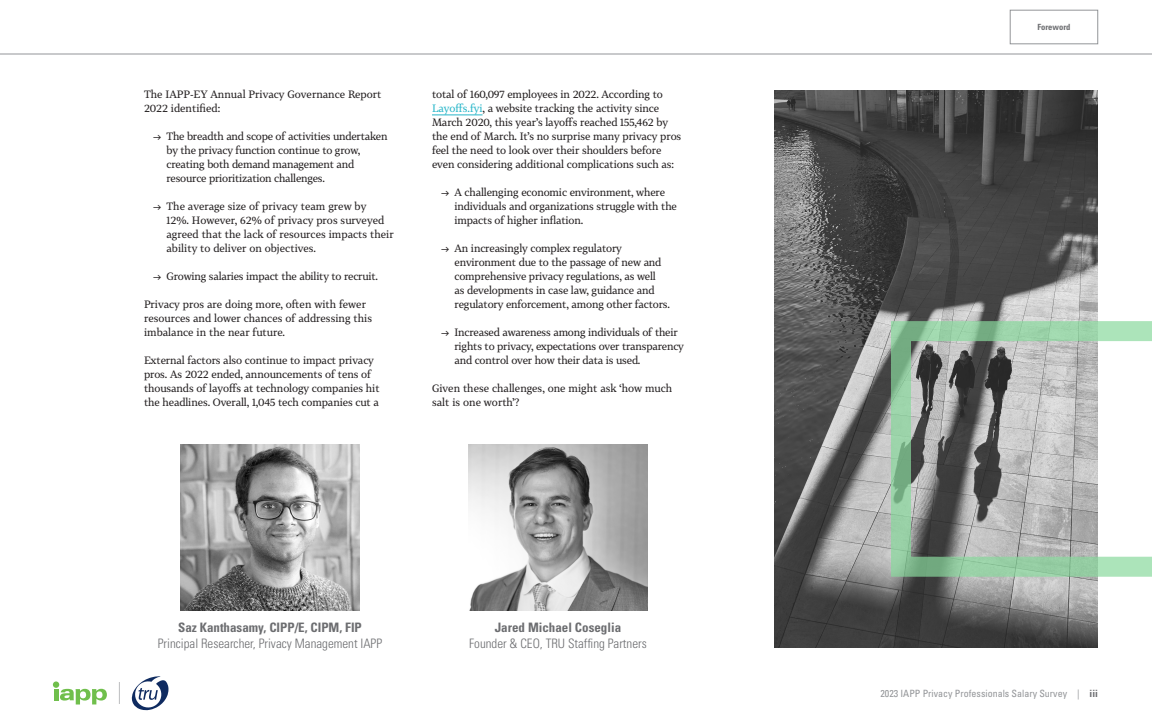
<style>
.page{position:relative;width:1152px;height:720px;background:#fff}
.page>*{position:absolute;margin:0;border:0;box-sizing:border-box;transform-origin:0 0}
.PQ1_Author{font:300 condensed 13px/16px "Univers LT Std";color:#6c6d70;text-align:center}
.Body{font:10.5px/14px "Tabac G3";letter-spacing:-.01em;color:#231f20}
.t1{font:condensed 10px "Univers LT Std";color:#939598}
.Current_Section{font:700 condensed 8.5px "Univers LT Std";color:#6c6d70}
.s1{color:#27b6c9}
.s2{font-weight:700}
.s3{font-weight:700;color:#6c6d70}
</style>
<div class="page">
<hr style="left:54px;top:689px;width:4px;height:11px;background:#70bf4c">
<div style="left:53px;top:681px;width:6px;height:7px;background:#70bf4c;border-radius:50%"></div>
<svg style="left:60px;top:689px;width:47px;height:16px"></svg>
<svg style="left:119px;top:682px;width:1px;height:22px"></svg>
<hr style="left:0;top:54px;width:1152px;height:1px;background:#939598">
<svg style="left:132px;top:676px;width:36px;height:34px"></svg>
<div style="left:1010px;top:10px;width:88px;height:34px;border:1px solid #939598"></div>
<img style="left:774px;top:90px;width:324px;height:558px">
<svg style="left:891px;top:321px;width:261px;height:256px"></svg>
<hr style="left:432px;top:115px;width:51px;height:1px;background:#27b6c9">
<img style="left:180px;top:445px;width:180px;height:166px">
<img style="left:468px;top:445px;width:180px;height:166px">
<p class="Body" style="left:144px;top:88px;width:239px">The IAPP-EY Annual Privacy Governance Report<br>2022 identified:</p>
<p class="Body" style="left:166px;top:130px;width:223px;text-indent:-14px">→ The breadth and scope of activities undertaken by the privacy function continue to grow, creating both demand management and resource prioritization challenges.</p>
<p class="Body" style="left:166px;top:200px;width:229px;text-indent:-14px">→ The average size of privacy team grew by<br>12%. However, 62% of privacy pros surveyed agreed that the lack of resources impacts their ability to deliver on objectives.</p>
<p class="Body" style="left:153px;top:270px;width:227px">→ Growing salaries impact the ability to recruit.</p>
<p class="Body" style="left:144px;top:298px;width:230px">Privacy pros are doing more, often with fewer resources and lower chances of addressing this imbalance in the near future.</p>
<p class="Body" style="left:144px;top:354px;width:237px">External factors also continue to impact privacy pros. As 2022 ended, announcements of tens of thousands of layoffs at technology companies hit the headlines. Overall, 1,045 tech companies cut a</p>
<p class="Body" style="left:432px;top:88px;width:251px">total of 160,097 employees in 2022. According to <span class="s1">Layoffs.fyi</span>, a website tracking the activity since March 2020, this year’s layoffs reached 155,462 by the end of March. It’s no surprise many privacy pros feel the need to look over their shoulders before even considering additional complications such as:</p>
<p class="Body" style="left:454px;top:186px;width:224px;text-indent:-14px">→ A challenging economic environment, where individuals and organizations struggle with the impacts of higher inflation.</p>
<p class="Body" style="left:454px;top:242px;width:217px;text-indent:-14px">→ An increasingly complex regulatory environment due to the passage of new and comprehensive privacy regulations, as well<br>as developments in case law, guidance and regulatory enforcement, among other factors.</p>
<p class="Body" style="left:454px;top:326px;width:231px;text-indent:-14px">→ Increased awareness among individuals of their rights to privacy, expectations over transparency and control over how their data is used.</p>
<p class="Body" style="left:432px;top:382px;width:242px">Given these challenges, one might ask ‘how much salt is one worth’?</p>
<p class="PQ1_Author" style="left:158px;top:619px;width:226px"><span class="s2">Saz Kanthasamy, CIPP/E, CIPM, FIP<br></span>Principal Researcher, Privacy Management IAPP</p>
<p class="PQ1_Author" style="left:469px;top:619px;width:179px"><span class="s2">Jared Michael Coseglia<br></span>Founder &amp; CEO, TRU Staffing Partners</p>
<p class="Current_Section" style="left:1037px;top:22px;width:35px">Foreword</p>
<p class="t1" style="left:881px;top:687px;width:219px">2023 IAPP Privacy Professionals Salary Survey | <span class="s3">iii</span></p>
</div>
